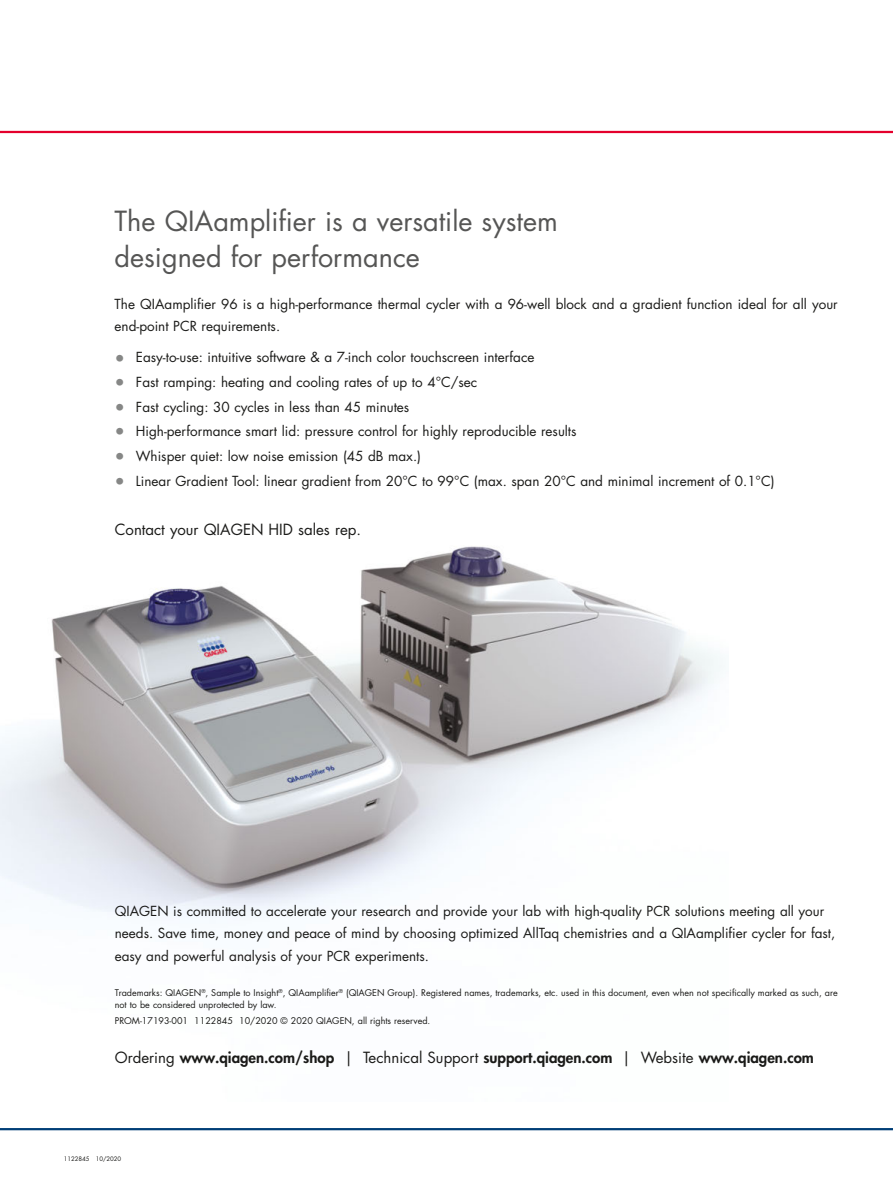
<style>
.page{position:relative;width:893px;height:1191px;background:#fff}
.page>*{position:absolute;margin:0;border:0;box-sizing:border-box;transform-origin:0 0}
.t1{font:27px/36px "Futura Std";color:#565655}
.t2{font:800 15px "Futura Std";color:#1a1a18}
.t3{font:15px "Futura Std";color:#1a1a18}
.t4{font:13.5px/22.5px "Futura Std";color:#1a1a18}
.t5{font:9px/12px "Futura Std";color:#1a1a18}
.t6{font:6px "Futura Std";color:#1a1a18}
.s1{font-size:18px;color:#868786}
.s2{font-weight:400}
</style>
<div class="page">
<img style="left:0;top:546px;width:722px;height:372px">
<hr style="left:0;top:1128px;width:893px;height:2px;background:#003e77">
<hr style="left:0;top:131px;width:893px;height:2px;background:#e4002c">
<h1 class="t1" style="left:115px;top:203px;width:445px">The QIAamplifier is a versatile system designed for performance</h1>
<p class="t4" style="left:115px;top:293px;width:725px">The QIAamplifier 96 is a high-performance thermal cycler with a 96-well block and a gradient function ideal for all your end-point PCR requirements.</p>
<p class="t4" style="left:115px;top:346px;width:421px"><span class="s1">•</span> Easy-to-use: intuitive software &amp; a 7-inch color touchscreen interface</p>
<p class="t4" style="left:115px;top:371px;width:364px"><span class="s1">•</span> Fast ramping: heating and cooling rates of up to 4°C/sec</p>
<p class="t4" style="left:115px;top:395px;width:296px"><span class="s1">•</span> Fast cycling: 30 cycles in less than 45 minutes</p>
<p class="t4" style="left:115px;top:420px;width:463px"><span class="s1">•</span> High-performance smart lid: pressure control for highly reproducible results</p>
<p class="t4" style="left:115px;top:445px;width:308px"><span class="s1">•</span> Whisper quiet: low noise emission (45 dB max.)</p>
<p class="t4" style="left:115px;top:469px;width:661px"><span class="s1">•</span> Linear Gradient Tool: linear gradient from 20°C to 99°C (max. span 20°C and minimal increment of 0.1°C)</p>
<p class="t3" style="left:115px;top:519px;width:248px">Contact your QIAGEN HID sales rep.</p>
<p class="t4" style="left:115px;top:899px;width:722px">QIAGEN is committed to accelerate your research and provide your lab with high-quality PCR solutions meeting all your needs. Save time, money and peace of mind by choosing optimized AllTaq chemistries and a QIAamplifier cycler for fast, easy and powerful analysis of your PCR experiments.</p>
<p class="t5" style="left:115px;top:986px;width:724px">Trademarks: QIAGEN<sup>®</sup>, Sample to Insight<sup>®</sup>, QIAamplifier<sup>®</sup> (QIAGEN Group). Registered names, trademarks, etc. used in this document, even when not specifically marked as such, are not to be considered unprotected by law.</p>
<p class="t5" style="left:115px;top:1014px;width:317px">PROM-17193-001 1122845 10/2020 © 2020 QIAGEN, all rights reserved.</p>
<p class="t2" style="left:115px;top:1048px;width:701px"><span class="s2">Ordering</span> www.qiagen.com/shop <span class="s2">| Technical Support</span> support.qiagen.com <span class="s2">| Website</span> www.qiagen.com</p>
<p class="t6" style="left:64px;top:1154px;width:59px">1122845 10/2020</p>
</div>
